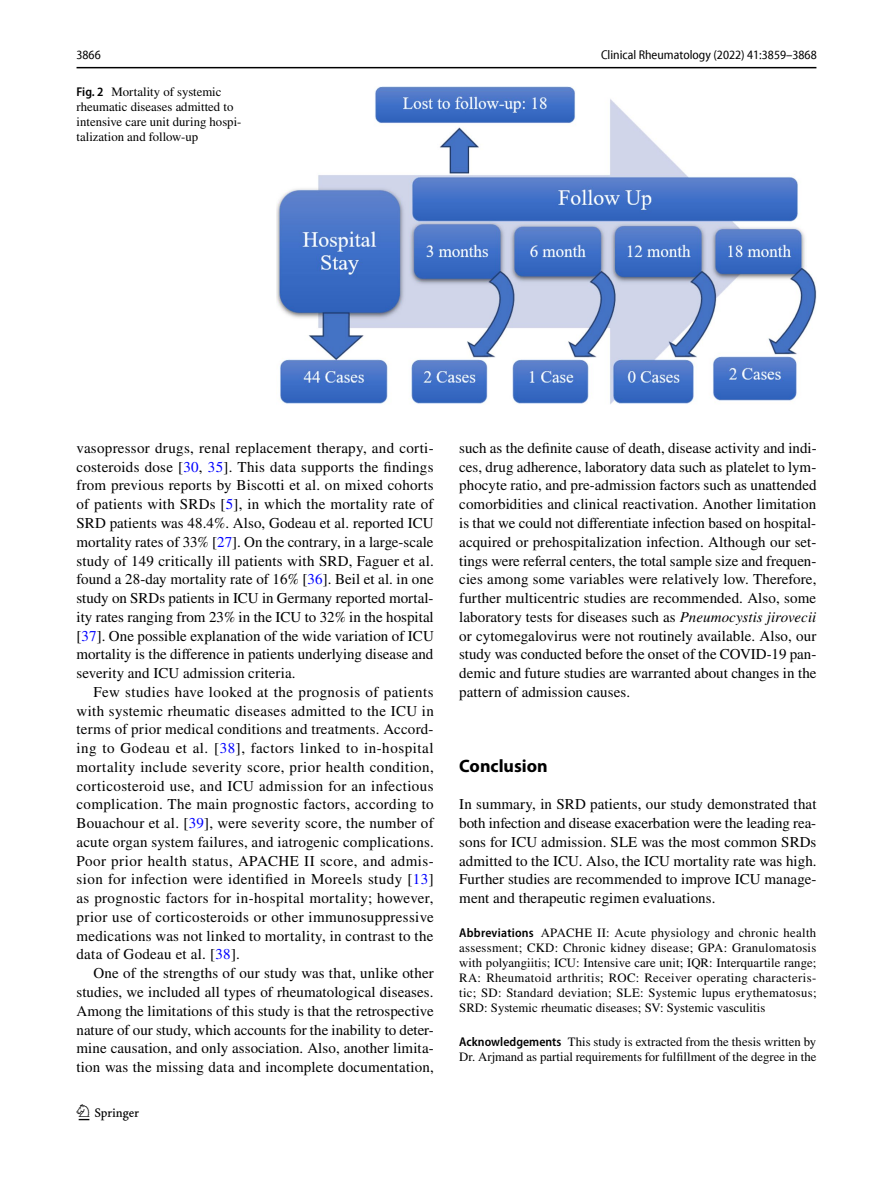
<style>
.page{position:relative;width:893px;height:1187px;background:#fff}
.page>*{position:absolute;margin:0;border:0;box-sizing:border-box;transform-origin:0 0}
.t1{font:22.5px "Springnew Regular 2";color:#000}
.t2{font:700 18px "Myriad Pro";color:#000}
.t3{font:15px/18.8px "STIX";letter-spacing:.005em;color:#000;text-align:justify}
.t4{font:12.75px/15px "STIX";color:#000}
.t5{font:semi-condensed 12.75px "Myriad Pro Unic";color:#000}
.s1{font-family:"Myriad Pro";font-weight:600;font-stretch:semi-condensed}
.s2{color:#00f}
.s3{font-style:italic}
</style>
<div class="page">
<hr style="left:77px;top:67px;width:739px;height:1px;background:#000">
<img style="left:276px;top:87px;width:540px;height:317px">
<p class="t5" style="left:76px;top:50px;width:26px">3866</p>
<p class="t5" style="left:601px;top:50px;width:217px">Clinical Rheumatology (2022) 41:3859–3868</p>
<p class="t4" style="left:77px;top:85px;width:166px"><span class="s1">Fig. 2</span> Mortality of systemic rheumatic diseases admitted to intensive care unit during hospi&shy;talization and follow-up</p>
<p class="t3" style="left:77px;top:439px;width:359px">vasopressor drugs, renal replacement therapy, and corti&shy;costeroids dose [<span class="s2">30</span>, <span class="s2">35</span>]. This data supports the findings from previous reports by Biscotti et al. on mixed cohorts of patients with SRDs [<span class="s2">5</span>], in which the mortality rate of SRD patients was 48.4%. Also, Godeau et al. reported ICU mortality rates of 33% [<span class="s2">27</span>]. On the contrary, in a large-scale study of 149 critically ill patients with SRD, Faguer et al. found a 28-day mortality rate of 16% [<span class="s2">36</span>]. Beil et al. in one study on SRDs patients in ICU in Germany reported mortal&shy;ity rates ranging from 23% in the ICU to 32% in the hospital [<span class="s2">37</span>]. One possible explanation of the wide variation of ICU mortality is the difference in patients underlying disease and severity and ICU admission criteria.</p>
<p class="t3" style="left:77px;top:683px;width:359px;text-indent:17px">Few studies have looked at the prognosis of patients with systemic rheumatic diseases admitted to the ICU in terms of prior medical conditions and treatments. Accord&shy;ing to Godeau et al. [<span class="s2">38</span>], factors linked to in-hospital mortality include severity score, prior health condition, corticosteroid use, and ICU admission for an infectious complication. The main prognostic factors, according to Bouachour et al. [<span class="s2">39</span>], were severity score, the number of acute organ system failures, and iatrogenic complications.<br>Poor prior health status, APACHE II score, and admis&shy;sion for infection were identified in Moreels study [<span class="s2">13</span>] as prognostic factors for in-hospital mortality; however, prior use of corticosteroids or other immunosuppressive medications was not linked to mortality, in contrast to the data of Godeau et al. [<span class="s2">38</span>].</p>
<p class="t3" style="left:77px;top:964px;width:359px;text-indent:17px">One of the strengths of our study was that, unlike other studies, we included all types of rheumatological diseases.<br>Among the limitations of this study is that the retrospective nature of our study, which accounts for the inability to deter&shy;mine causation, and only association. Also, another limita&shy;tion was the missing data and incomplete documentation,</p>
<h1 class="t1" style="left:79px;top:1104px;width:62px">1 3</h1>
<p class="t3" style="left:459px;top:439px;width:359px">such as the definite cause of death, disease activity and indi&shy;ces, drug adherence, laboratory data such as platelet to lym&shy;phocyte ratio, and pre-admission factors such as unattended comorbidities and clinical reactivation. Another limitation is that we could not differentiate infection based on hospital&shy;acquired or prehospitalization infection. Although our set&shy;tings were referral centers, the total sample size and frequen&shy;cies among some variables were relatively low. Therefore, further multicentric studies are recommended. Also, some laboratory tests for diseases such as <span class="s3">Pneumocystis jirovecii </span>or cytomegalovirus were not routinely available. Also, our study was conducted before the onset of the COVID-19 pan&shy;demic and future studies are warranted about changes in the pattern of admission causes.</p>
<p class="t2" style="left:459px;top:754px;width:90px">Conclusion</p>
<p class="t3" style="left:459px;top:796px;width:359px">In summary, in SRD patients, our study demonstrated that both infection and disease exacerbation were the leading rea&shy;sons for ICU admission. SLE was the most common SRDs admitted to the ICU. Also, the ICU mortality rate was high.<br>Further studies are recommended to improve ICU manage&shy;ment and therapeutic regimen evaluations.</p>
<p class="t4" style="left:459px;top:925px;width:359px;text-align:justify"><span class="s1">Abbreviations</span> APACHE II: Acute physiology and chronic health assessment; CKD: Chronic kidney disease; GPA: Granulomatosis with polyangiitis; ICU: Intensive care unit; IQR: Interquartile range; RA: Rheumatoid arthritis; ROC: Receiver operating characteris&shy;tic; SD: Standard deviation; SLE: Systemic lupus erythematosus; SRD: Systemic rheumatic diseases; SV: Systemic vasculitis</p>
<p class="t4" style="left:459px;top:1034px;width:359px"><span class="s1">Acknowledgements</span> This study is extracted from the thesis written by<br>Dr. Arjmand as partial requirements for fulfillment of the degree in the</p>
</div>
